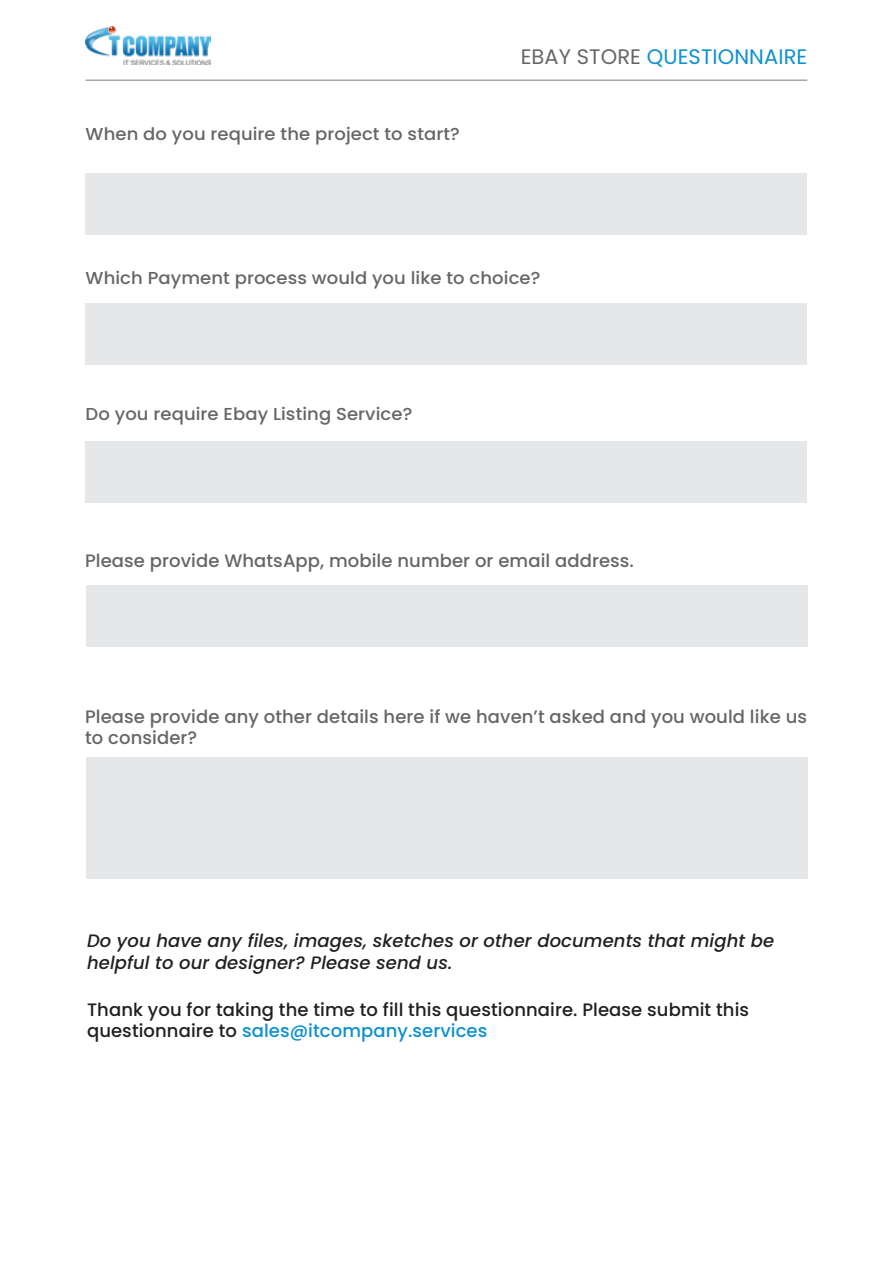
<style>
.page{position:relative;width:893px;height:1263px;background:#fff}
.page>*{position:absolute;margin:0;border:0;box-sizing:border-box;transform-origin:0 0}
.t1{font:21px "Poppins";letter-spacing:.005em;color:#0d91d0}
.t2{font:500 18px/21.6px "Poppins";letter-spacing:.005em;color:#666}
.t3{font:500 18px/21.6px "Poppins";letter-spacing:.005em;color:#231f20}
.t4{font:italic 500 18px/21.6px "Poppins";letter-spacing:.005em;color:#231f20}
.t5{font:500 17.25px "Poppins";letter-spacing:.005em;color:#666;scale:1.04 1}
.s1{color:#666}
.s2{color:#0d91d0}
</style>
<div class="page">
<div style="left:86px;top:586px;width:721px;height:61px;background:#e6e7e8"></div>
<div style="left:86px;top:174px;width:721px;height:61px;background:#e6e7e8"></div>
<hr style="left:86px;top:79px;width:721px;height:2px;background:#a6a8ab">
<img style="left:86px;top:26px;width:125px;height:38px">
<div style="left:86px;top:303px;width:721px;height:61px;background:#e6e7e8"></div>
<div style="left:86px;top:442px;width:721px;height:61px;background:#e6e7e8"></div>
<div style="left:86px;top:758px;width:722px;height:121px;background:#e6e7e8"></div>
<p class="t5" style="left:86px;top:124px;width:361px">When do you require the project to start?</p>
<p class="t1" style="left:521px;top:45px;width:288px"><span class="s1">EBAY STORE</span> QUESTIONNAIRE</p>
<p class="t5" style="left:86px;top:268px;width:439px">Which Payment process would you like to choice?</p>
<p class="t5" style="left:86px;top:404px;width:316px">Do you require Ebay Listing Service?</p>
<p class="t2" style="left:85px;top:549px;width:550px">Please provide WhatsApp, mobile number or email address.</p>
<p class="t2" style="left:85px;top:706px;width:723px">Please provide any other details here if we haven’t asked and you would like us to consider?</p>
<p class="t4" style="left:87px;top:930px;width:689px">Do you have any files, images, sketches or other documents that might be helpful to our designer? Please send us.</p>
<p class="t3" style="left:87px;top:999px;width:664px">Thank you for taking the time to fill this questionnaire. Please submit this questionnaire to <span class="s2">sales@itcompany.services</span></p>
</div>
